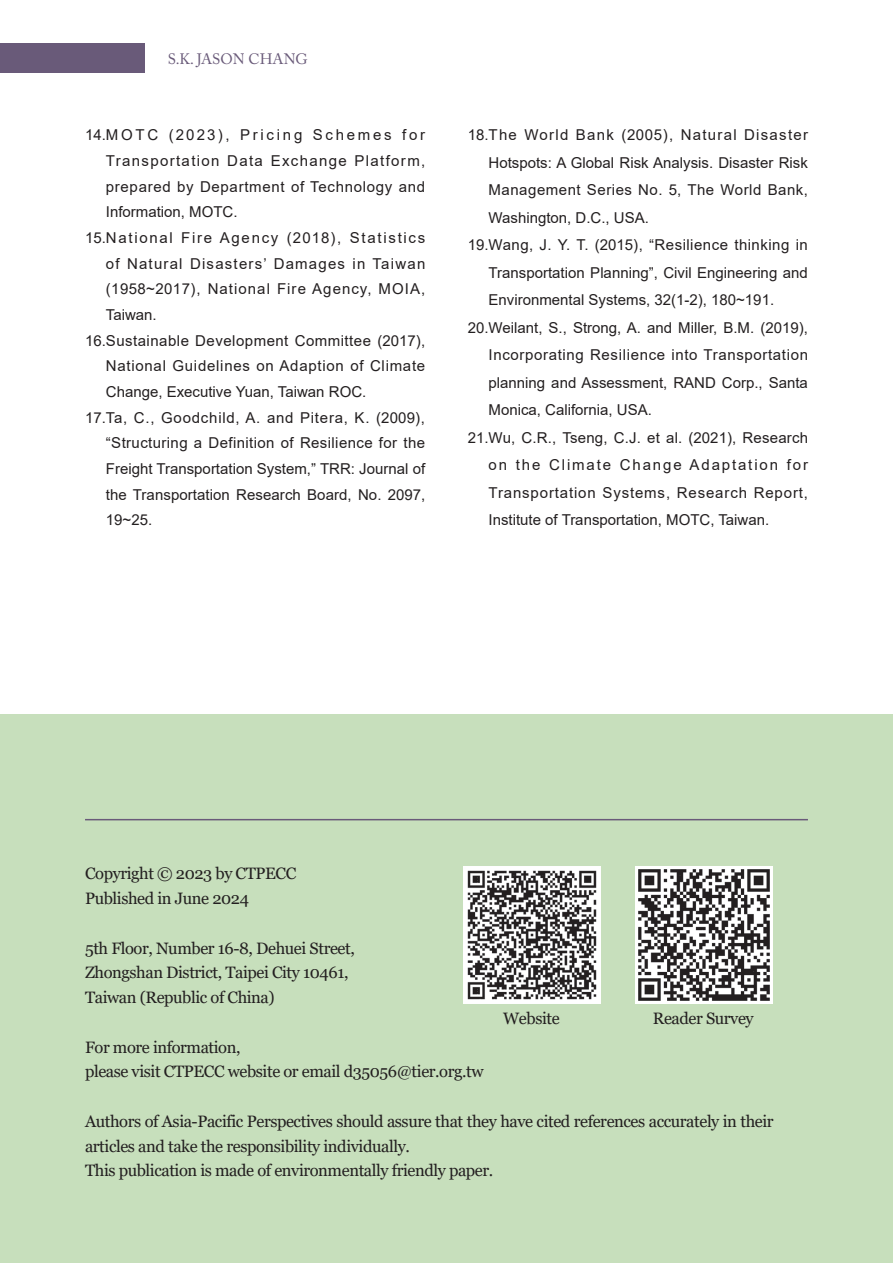
<style>
.page{position:relative;width:893px;height:1263px;background:#fff}
.page>*{position:absolute;margin:0;border:0;box-sizing:border-box;transform-origin:0 0}
.t1{font:16.5px/24.8px "Georgia";letter-spacing:-.025em;color:#231f20}
.t2{font:15px "Arial";color:#231f20}
.t3{font:15px "Arial";letter-spacing:.025em;color:#231f20}
.t4{font:15px "Arial";letter-spacing:.05em;color:#231f20}
.t5{font:15px "Arial";letter-spacing:.045em;color:#231f20}
.t6{font:15px "Arial";letter-spacing:.005em;color:#231f20}
.t7{font:15px "Arial";letter-spacing:.115em;color:#231f20}
.t8{font:15px "Arial";letter-spacing:.085em;color:#231f20}
.t9{font:15px "Arial";letter-spacing:.055em;color:#231f20}
.t10{font:15px "Arial";letter-spacing:.07em;color:#231f20}
.t11{font:15px "Arial";letter-spacing:.09em;color:#231f20}
.t12{font:15px "Arial";letter-spacing:.08em;color:#231f20}
.t13{font:15px "Arial";letter-spacing:.18em;color:#231f20}
.t14{font:15px "Arial";letter-spacing:.125em;color:#231f20}
.t15{font:15px "Adobe Caslon Pro";color:#695a79}
</style>
<div class="page">
<div style="left:0;top:44px;width:145px;height:29px;background:#695a79"></div>
<div style="left:0;top:714px;width:893px;height:549px;background:#c7dfbc"></div>
<img style="left:463px;top:867px;width:137px;height:137px">
<img style="left:635px;top:867px;width:137px;height:137px">
<hr style="left:85px;top:819px;width:723px;height:1px;background:#695a79">
<p class="t15" style="left:168px;top:50px;width:141px">S.K. JASON CHANG</p>
<p class="t13" style="left:85px;top:125px;width:342px">14.MOTC (2023), Pricing Schemes for</p>
<p class="t11" style="left:106px;top:150px;width:321px">Transportation Data Exchange Platform,</p>
<p class="t5" style="left:106px;top:176px;width:321px">prepared by Department of Technology and</p>
<p class="t2" style="left:106px;top:202px;width:133px">Information, MOTC.</p>
<p class="t7" style="left:85px;top:227px;width:342px">15.National Fire Agency (2018), Statistics</p>
<p class="t12" style="left:106px;top:253px;width:321px">of Natural Disasters’ Damages in Taiwan</p>
<p class="t10" style="left:106px;top:279px;width:321px">(1958~2017), National Fire Agency, MOIA,</p>
<p class="t3" style="left:106px;top:304px;width:52px">Taiwan.</p>
<p class="t3" style="left:85px;top:330px;width:342px">16.Sustainable Development Committee (2017),</p>
<p class="t4" style="left:106px;top:356px;width:321px">National Guidelines on Adaption of Climate</p>
<p class="t2" style="left:106px;top:381px;width:262px">Change, Executive Yuan, Taiwan ROC.</p>
<p class="t4" style="left:85px;top:407px;width:342px">17.Ta, C., Goodchild, A. and Pitera, K. (2009),</p>
<p class="t3" style="left:106px;top:433px;width:321px">“Structuring a Definition of Resilience for the</p>
<p class="t2" style="left:106px;top:458px;width:321px">Freight Transportation System,” TRR: Journal of</p>
<p class="t6" style="left:106px;top:484px;width:321px">the Transportation Research Board, No. 2097,</p>
<p class="t3" style="left:106px;top:510px;width:48px">19~25.</p>
<p class="t8" style="left:468px;top:125px;width:342px">18.The World Bank (2005), Natural Disaster</p>
<p class="t2" style="left:489px;top:152px;width:321px">Hotspots: A Global Risk Analysis. Disaster Risk</p>
<p class="t3" style="left:489px;top:180px;width:321px">Management Series No. 5, The World Bank,</p>
<p class="t2" style="left:489px;top:207px;width:162px">Washington, D.C., USA.</p>
<p class="t3" style="left:468px;top:235px;width:342px">19.Wang, J. Y. T. (2015), “Resilience thinking in</p>
<p class="t2" style="left:489px;top:262px;width:321px">Transportation Planning”, Civil Engineering and</p>
<p class="t2" style="left:489px;top:290px;width:287px">Environmental Systems, 32(1-2), 180~191.</p>
<p class="t2" style="left:468px;top:317px;width:342px">20.Weilant, S., Strong, A. and Miller, B.M. (2019),</p>
<p class="t5" style="left:489px;top:345px;width:321px">Incorporating Resilience into Transportation</p>
<p class="t2" style="left:489px;top:372px;width:321px">planning and Assessment, RAND Corp., Santa</p>
<p class="t2" style="left:489px;top:400px;width:165px">Monica, California, USA.</p>
<p class="t3" style="left:468px;top:427px;width:342px">21.Wu, C.R., Tseng, C.J. et al. (2021), Research</p>
<p class="t14" style="left:489px;top:455px;width:321px">on the Climate Change Adaptation for</p>
<p class="t9" style="left:489px;top:482px;width:321px">Transportation Systems, Research Report,</p>
<p class="t2" style="left:489px;top:510px;width:282px">Institute of Transportation, MOTC, Taiwan.</p>
<p class="t1" style="left:85px;top:862px;width:213px">Copyright © 2023 by CTPECC<br>Published in June 2024</p>
<p class="t1" style="left:85px;top:936px;width:271px">5th Floor, Number 16-8, Dehuei Street,<br>Zhongshan District, Taipei City 10461,<br>Taiwan (Republic of China)</p>
<p class="t1" style="left:85px;top:1035px;width:400px">For more information,<br>please visit CTPECC website or email d35056@tier.org.tw</p>
<p class="t1" style="left:85px;top:1109px;width:690px">Authors of Asia-Pacific Perspectives should assure that they have cited references accurately in their articles and take the responsibility individually.<br>This publication is made of environmentally friendly paper.</p>
<p class="t1" style="left:503px;top:1007px;width:58px">Website</p>
<p class="t1" style="left:653px;top:1007px;width:102px">Reader Survey</p>
</div>
